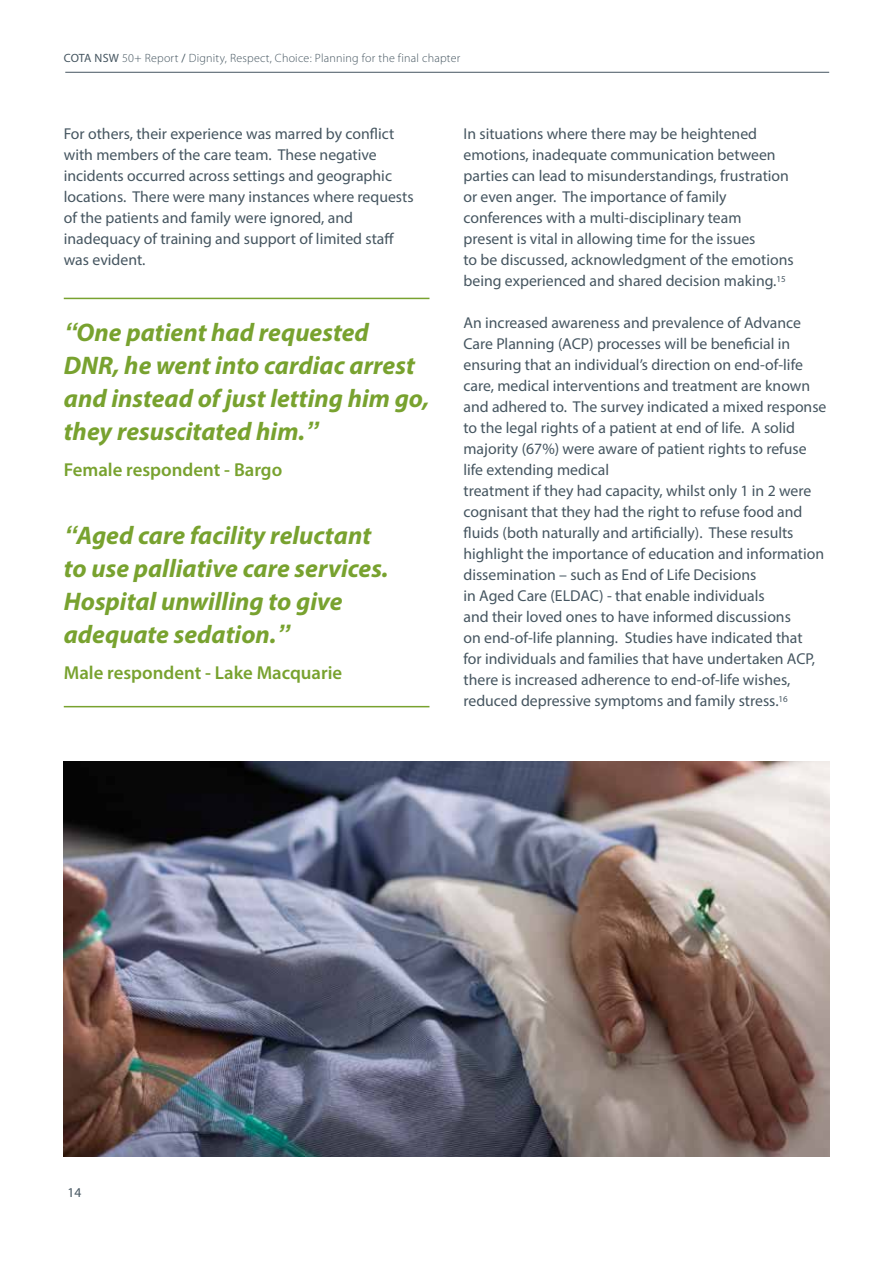
<style>
.page{position:relative;width:893px;height:1263px;background:#fff}
.page>*{position:absolute;margin:0;border:0;box-sizing:border-box;transform-origin:0 0}
.t1{font:italic 700 25.5px/33px "Myriad Pro";color:#78a22f}
.t2{font:600 18.75px "Myriad Pro";color:#78a22f}
.t3{font:15.75px/21px "Myriad Pro";color:#455560}
.t4{font:13.5px "Myriad Pro";color:#455560}
.t5{font:300 12px "Myriad Pro";letter-spacing:.02em;color:#455560}
.s1{font-weight:400}
.s2{font-family:"Arial"}
</style>
<div class="page">
<hr style="left:65px;top:72px;width:764px;height:1px;background:#455560">
<hr style="left:64px;top:298px;width:365px;height:1px;background:#78a22f">
<hr style="left:64px;top:706px;width:365px;height:1px;background:#78a22f">
<img style="left:64px;top:761px;width:765px;height:396px">
<p class="t5" style="left:64px;top:51px;width:398px"><span class="s1">COTA NSW</span> 50+ Report <span class="s1">/</span> Dignity, Respect, Choice: Planning for the final chapter</p>
<p class="t3" style="left:64px;top:123px;width:351px">For others, their experience was marred by conflict with members of the care team. These negative incidents occurred across settings and geographic locations. There were many instances where requests of the patients and family were ignored, and inadequacy of training and support of limited staff was evident.</p>
<h1 class="t1" style="left:64px;top:315px;width:367px"><span class="s2">“</span>One patient had requested<br>DNR, he went into cardiac arrest and instead of just letting him go, they resuscitated him.<span class="s2">”</span></h1>
<p class="t2" style="left:64px;top:458px;width:220px">Female respondent - Bargo</p>
<h1 class="t1" style="left:64px;top:518px;width:326px"><span class="s2">“</span>Aged care facility reluctant to use palliative care services.<br>Hospital unwilling to give adequate sedation.<span class="s2">”</span></h1>
<p class="t2" style="left:64px;top:660px;width:280px">Male respondent - Lake Macquarie</p>
<p class="t3" style="left:463px;top:123px;width:332px">In situations where there may be heightened emotions, inadequate communication between parties can lead to misunderstandings, frustration or even anger. The importance of family conferences with a multi-disciplinary team present is vital in allowing time for the issues<br>to be discussed, acknowledgment of the emotions being experienced and shared decision making.<sup>15</sup></p>
<p class="t3" style="left:463px;top:312px;width:364px">An increased awareness and prevalence of Advance Care Planning (ACP) processes will be beneficial in ensuring that an individual’s direction on end-of-life care, medical interventions and treatment are known and adhered to. The survey indicated a mixed response to the legal rights of a patient at end of life. A solid majority (67%) were aware of patient rights to refuse life extending medical<br>treatment if they had capacity, whilst only 1 in 2 were cognisant that they had the right to refuse food and fluids (both naturally and artificially). These results highlight the importance of education and information dissemination – such as End of Life Decisions<br>in Aged Care (ELDAC) - that enable individuals<br>and their loved ones to have informed discussions<br>on end-of-life planning. Studies have indicated that<br>for individuals and families that have undertaken ACP, there is increased adherence to end-of-life wishes, reduced depressive symptoms and family stress.<sup>16</sup></p>
<p class="t4" style="left:68px;top:1184px;width:15px">14</p>
</div>
